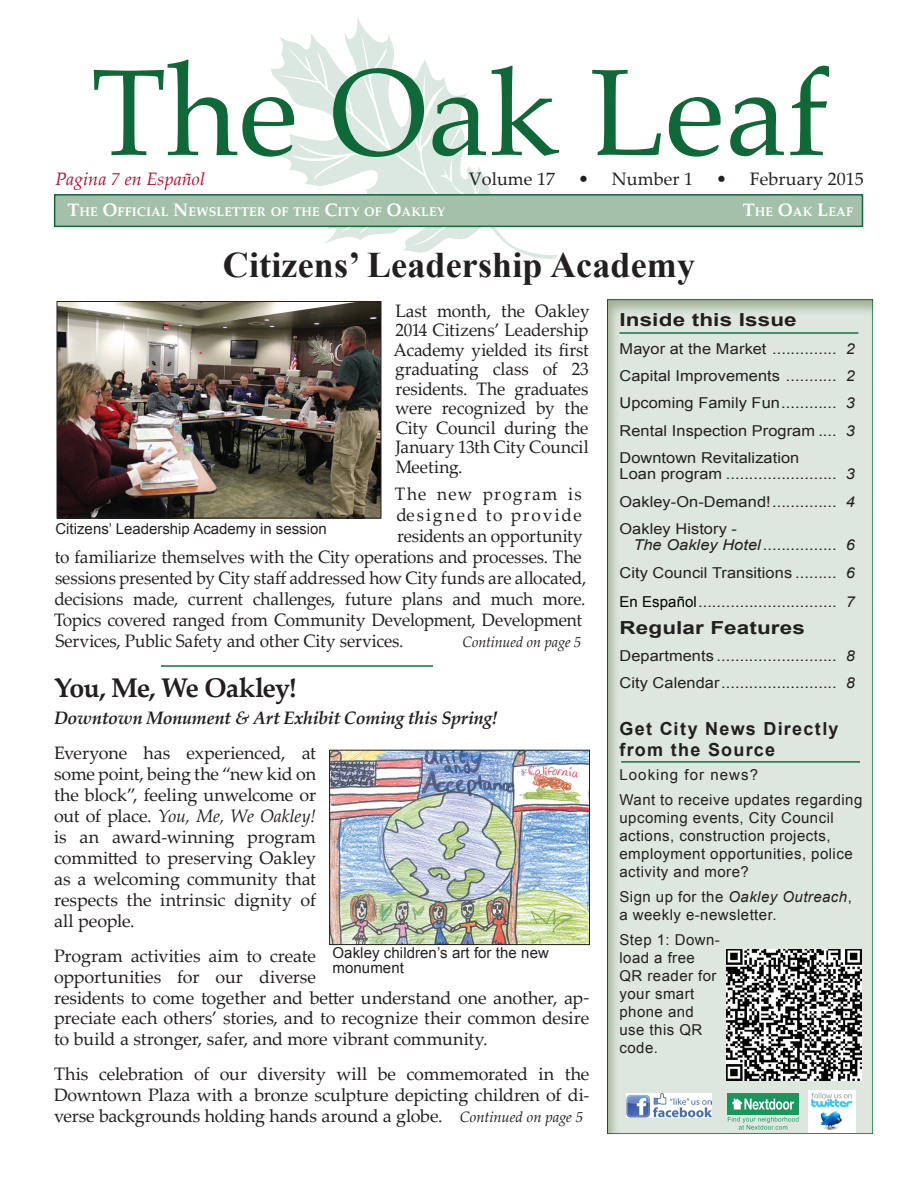
<style>
.page{position:relative;width:918px;height:1188px;background:#fff}
.page>*{position:absolute;margin:0;border:0;box-sizing:border-box;transform-origin:0 0}
.t1{font:123px "Palatino";letter-spacing:.005em;color:#0f6838}
.t2{font:700 36px "Times New Roman";letter-spacing:.005em;color:#231f20}
.t3{font:700 27px "Palatino Linotype";letter-spacing:-.04em;color:#231f20}
.t4{font:18px/21px "Palatino Linotype";letter-spacing:-.005em;color:#231f20;text-align:justify}
.t5{font:18px/19.5px "Palatino Linotype";letter-spacing:-.005em;color:#231f20;text-align:justify;scale:.96 1}
.t6{font:italic 700 18px "Palatino Linotype";letter-spacing:-.015em;color:#231f20}
.t7{font:700 18px/21px "Arial";letter-spacing:.07em;color:#231f20}
.t8{font:700 18px "Arial";letter-spacing:.005em;color:#231f20;scale:1.25 1}
.t9{font:18px "Palatino Linotype";letter-spacing:.11em;color:#231f20;scale:.96 1}
.t10{font:italic 18px "Palatino Linotype";letter-spacing:.005em;color:#ba0d2d}
.t11{font:18px "Palatino Linotype";letter-spacing:.07em;color:#231f20;scale:.96 1}
.t12{font:15px/27.3px "Arial";letter-spacing:.005em;color:#231f20;text-align:justify;scale:1.09 1}
.t13{font:15px/18px "Arial";letter-spacing:.03em;color:#231f20}
.t14{font:15px/15px "Arial";letter-spacing:.005em;color:#231f20}
.t15{font:italic 15px "Palatino Linotype";color:#231f20;scale:.96 1}
.t16{font:700 12.6px "Palatino";letter-spacing:.005em;color:#fff}
.s1{font-size:18px}
.s2{font-style:italic}
.s3{color:#000}
.s4{font-style:italic;font-size:15px}
</style>
<div class="page">
<svg style="left:270px;top:18px;width:289px;height:241px"></svg>
<svg style="left:421px;top:85px;width:73px;height:109px"></svg>
<div style="left:595px;top:293px;width:279px;height:841px;background:#5f7939;opacity:.45"></div>
<hr style="left:621px;top:761px;width:239px;height:2px;background:#12703e">
<hr style="left:161px;top:665px;width:272px;height:2px;background:#12703e">
<hr style="left:620px;top:332px;width:238px;height:2px;background:#12703e">
<img style="left:809px;top:1091px;width:46px;height:41px">
<img style="left:627px;top:1093px;width:85px;height:25px">
<img style="left:727px;top:1093px;width:72px;height:22px">
<svg style="left:728px;top:1117px;width:71px;height:13px"></svg>
<div style="left:54px;top:194px;width:809px;height:33px;background:#a4c0aa;border:2px solid #0f6838"></div>
<img style="left:59px;top:303px;width:320px;height:213px">
<div style="left:57px;top:301px;width:324px;height:217px;border:1px solid #231f20"></div>
<img style="left:727px;top:949px;width:135px;height:131px">
<img style="left:331px;top:752px;width:257px;height:191px">
<div style="left:329px;top:750px;width:261px;height:195px;border:1px solid #231f20"></div>
<h1 class="t1" style="left:91px;top:11px;width:739px">The Oak Leaf</h1>
<p class="t10" style="left:56px;top:166px;width:151px">Pagina 7 en Español</p>
<p class="t4" style="left:469px;top:168px;width:88px">Volume 17</p>
<p class="t4" style="left:578px;top:168px;width:117px">• Number 1</p>
<p class="t4" style="left:716px;top:168px;width:149px">• February 2015</p>
<p class="t16" style="left:68px;top:201px;width:379px"><span class="s1">T</span>HE <span class="s1">O</span>FFICIAL <span class="s1">N</span>EWSLETTER OF THE <span class="s1">C</span>ITY OF <span class="s1">O</span>AKLEY</p>
<p class="t16" style="left:743px;top:201px;width:112px"><span class="s1">T</span>HE <span class="s1">O</span>AK <span class="s1">L</span>EAF</p>
<h2 class="t2" style="left:223px;top:240px;width:474px">Citizens’ Leadership Academy</h2>
<p class="t8" style="left:620px;top:308px;width:143px">Inside this Issue</p>
<p class="t12" style="left:620px;top:335px;width:218px">Mayor at the Market .............. <span class="s2">2<br></span>Capital Improvements ........... <span class="s2">2<br></span>Upcoming Family Fun............ <span class="s2">3<br></span>Rental Inspection Program .... <span class="s2">3<br></span>Downtown Revitalization</p>
<p class="t12" style="left:620px;top:461px;width:218px">Loan program ........................ <span class="s2">3<br></span>Oakley-On-Demand!.............. <span class="s2">4<br></span>Oakley History -</p>
<p class="t12" style="left:620px;top:532px;width:218px;text-align:right"><span class="s2">The Oakley Hotel</span>................ <span class="s2">6<br></span>City Council Transitions ......... <span class="s2">6</span></p>
<p class="t12" style="left:620px;top:588px;width:218px"><span class="s3">En Español</span>.............................. <span class="s2">7</span></p>
<p class="t8" style="left:620px;top:615px;width:150px">Regular Features</p>
<p class="t12" style="left:620px;top:642px;width:218px">Departments .......................... <span class="s2">8<br></span>City Calendar......................... <span class="s2">8</span></p>
<p class="t7" style="left:620px;top:718px;width:221px">Get City News Directly from the Source</p>
<p class="t13" style="left:620px;top:763px;width:244px;line-height:24.8px">Looking for news?<br>Want to receive updates regarding</p>
<p class="t13" style="left:620px;top:809px;width:235px">upcoming events, City Council actions, construction projects, employment opportunities, police activity and more?</p>
<p class="t13" style="left:620px;top:888px;width:234px">Sign up for the <span class="s2">Oakley Outreach</span>, a weekly e-newsletter.</p>
<p class="t13" style="left:620px;top:930px;width:102px">Step 1: Down&shy;load a free<br>QR reader for your smart phone and use this QR code.</p>
<p class="t5" style="left:394px;top:300px;width:206px">Last month, the Oakley 2014 Citizens’ Leadership Academy yielded its first graduating class of 23 residents. The graduates were recognized by the City Council during the January 13th City Council Meeting.</p>
<p class="t11" style="left:395px;top:481px;width:196px">The new program is</p>
<p class="t9" style="left:397px;top:502px;width:194px">designed to provide</p>
<p class="t5" style="left:397px;top:526px;width:195px">residents an opportunity</p>
<p class="t5" style="left:55px;top:547px;width:550px">to familiarize themselves with the City operations and processes. The</p>
<p class="t5" style="left:55px;top:568px;width:555px">sessions presented by City staff addressed how City funds are allocated,</p>
<p class="t5" style="left:54px;top:589px;width:555px">decisions made, current challenges, future plans and much more.</p>
<p class="t5" style="left:54px;top:610px;width:551px">Topics covered ranged from Community Development, Development</p>
<p class="t5" style="left:55px;top:631px;width:364px">Services, Public Safety and other City services.</p>
<p class="t15" style="left:462px;top:632px;width:125px">Continued on page 5</p>
<h3 class="t3" style="left:54px;top:668px;width:244px">You, Me, We Oakley!</h3>
<p class="t6" style="left:54px;top:706px;width:445px">Downtown Monument &amp; Art Exhibit Coming this Spring!</p>
<p class="t4" style="left:54px;top:742px;width:264px">Everyone has experienced, at some point, being the “new kid on the block”, feeling unwelcome or out of place. <span class="s2">You, Me, We Oakley! </span>is an award-winning program committed to preserving Oakley as a welcoming community that respects the intrinsic dignity of all people.</p>
<p class="t4" style="left:54px;top:944px;width:537px;text-align:left">Program activities aim to create<br>opportunities for our diverse<br>residents to come together and better understand one another, ap&shy;preciate each others’ stories, and to recognize their common desire to build a stronger, safer, and more vibrant community.</p>
<p class="t4" style="left:54px;top:1063px;width:537px">This celebration of our diversity will be commemorated in the Downtown Plaza with a bronze sculpture depicting children of di&shy;verse backgrounds holding hands around a globe. <span class="s4">Continued on page 5</span></p>
<p class="t14" style="left:56px;top:521px;width:273px">Citizens’ Leadership Academy in session</p>
<p class="t14" style="left:333px;top:946px;width:218px">Oakley children’s art for the new monument</p>
</div>
